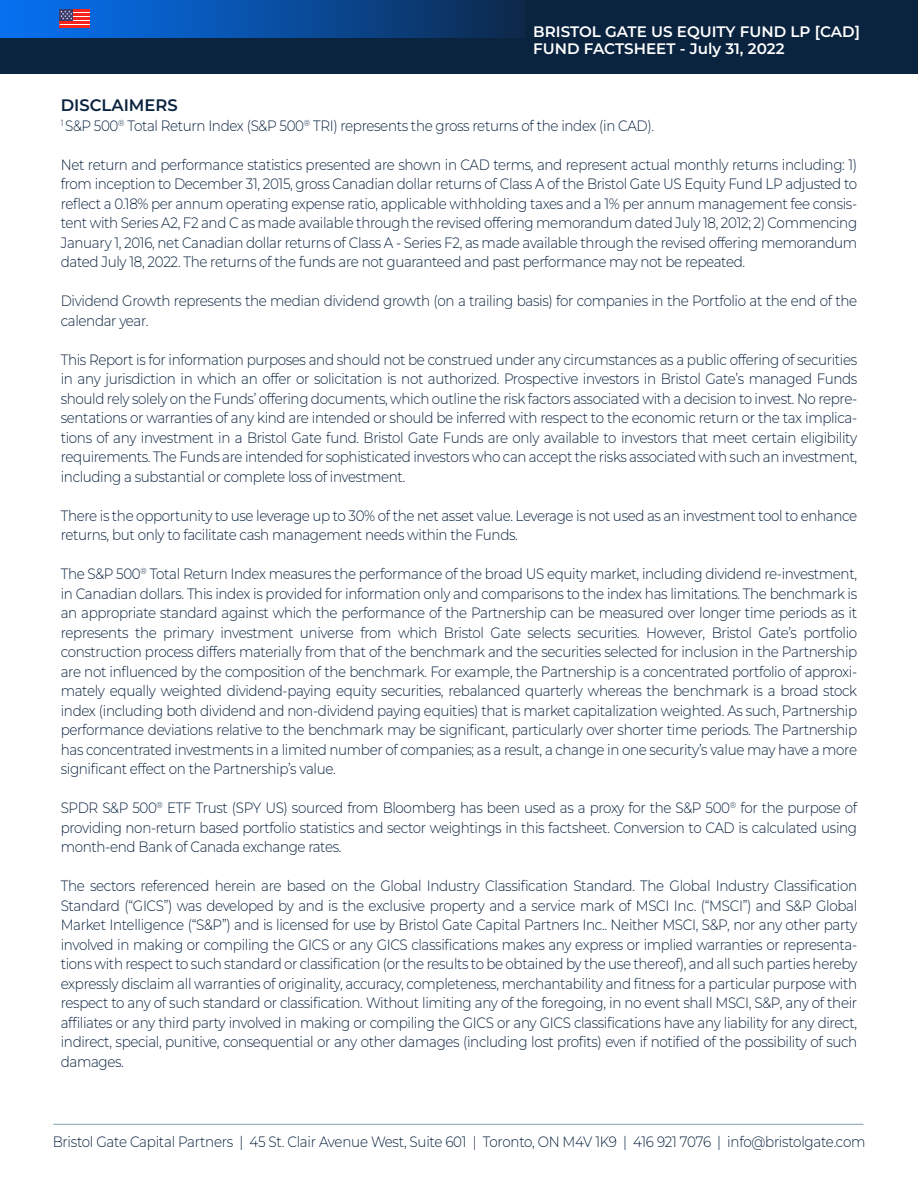
<style>
.page{position:relative;width:918px;height:1188px;background:#fff}
.page>*{position:absolute;margin:0;border:0;box-sizing:border-box;transform-origin:0 0}
.t1{font:600 16.65px "Montserrat";color:#0a233f}
.t2{font:600 15.15px/17.1px "Montserrat";color:#fff}
.t3{font:300 15px/19.5px "Montserrat";letter-spacing:-.025em;color:#0a233f;text-align:justify;scale:.9 1}
</style>
<div class="page">
<div style="left:0;top:0;width:918px;height:74px;background:#0a233f"></div>
<hr style="left:53px;top:1124px;width:811px;height:1px;background:#7ea1b7">
<div style="left:0;top:0;width:524px;height:37px;background:linear-gradient(to right,#0674f9,#0d2b50)"></div>
<svg style="left:60px;top:9px;width:30px;height:18px"></svg>
<p class="t2" style="left:533px;top:23px;width:328px">BRISTOL GATE US EQUITY FUND LP [CAD]<br>FUND FACTSHEET - July 31, 2022</p>
<p class="t1" style="left:61px;top:94px;width:118px">DISCLAIMERS</p>
<p class="t3" style="left:61px;top:115px;width:661px"><sup>1</sup> S&amp;P 500<sup>®</sup> Total Return Index (S&amp;P 500<sup>®</sup> TRI) represents the gross returns of the index (in CAD).</p>
<p class="t3" style="left:61px;top:154px;width:887px">Net return and performance statistics presented are shown in CAD terms, and represent actual monthly returns including: 1) from inception to December 31, 2015, gross Canadian dollar returns of Class A of the Bristol Gate US Equity Fund LP adjusted to reflect a 0.18% per annum operating expense ratio, applicable withholding taxes and a 1% per annum management fee consis&shy;tent with Series A2, F2 and C as made available through the revised offering memorandum dated July 18, 2012; 2) Commencing January 1, 2016, net Canadian dollar returns of Class A - Series F2, as made available through the revised offering memorandum dated July 18, 2022. The returns of the funds are not guaranteed and past performance may not be repeated.</p>
<p class="t3" style="left:61px;top:291px;width:887px">Dividend Growth represents the median dividend growth (on a trailing basis) for companies in the Portfolio at the end of the calendar year.</p>
<p class="t3" style="left:61px;top:349px;width:887px">This Report is for information purposes and should not be construed under any circumstances as a public offering of securities in any jurisdiction in which an offer or solicitation is not authorized. Prospective investors in Bristol Gate’s managed Funds should rely solely on the Funds’ offering documents, which outline the risk factors associated with a decision to invest. No repre&shy;sentations or warranties of any kind are intended or should be inferred with respect to the economic return or the tax implica&shy;tions of any investment in a Bristol Gate fund. Bristol Gate Funds are only available to investors that meet certain eligibility requirements. The Funds are intended for sophisticated investors who can accept the risks associated with such an investment, including a substantial or complete loss of investment.</p>
<p class="t3" style="left:61px;top:505px;width:887px">There is the opportunity to use leverage up to 30% of the net asset value. Leverage is not used as an investment tool to enhance returns, but only to facilitate cash management needs within the Funds.</p>
<p class="t3" style="left:61px;top:564px;width:887px">The S&amp;P 500<sup>®</sup> Total Return Index measures the performance of the broad US equity market, including dividend re-investment, in Canadian dollars. This index is provided for information only and comparisons to the index has limitations. The benchmark is an appropriate standard against which the performance of the Partnership can be measured over longer time periods as it represents the primary investment universe from which Bristol Gate selects securities. However, Bristol Gate’s portfolio construction process differs materially from that of the benchmark and the securities selected for inclusion in the Partnership are not influenced by the composition of the benchmark. For example, the Partnership is a concentrated portfolio of approxi&shy;mately equally weighted dividend-paying equity securities, rebalanced quarterly whereas the benchmark is a broad stock index (including both dividend and non-dividend paying equities) that is market capitalization weighted. As such, Partnership performance deviations relative to the benchmark may be significant, particularly over shorter time periods. The Partnership has concentrated investments in a limited number of companies; as a result, a change in one security’s value may have a more significant effect on the Partnership’s value.</p>
<p class="t3" style="left:61px;top:798px;width:886px">SPDR S&amp;P 500<sup>®</sup> ETF Trust (SPY US) sourced from Bloomberg has been used as a proxy for the S&amp;P 500<sup>®</sup> for the purpose of providing non-return based portfolio statistics and sector weightings in this factsheet. Conversion to CAD is calculated using month-end Bank of Canada exchange rates.</p>
<p class="t3" style="left:61px;top:876px;width:887px">The sectors referenced herein are based on the Global Industry Classification Standard. The Global Industry Classification Standard (“GICS”) was developed by and is the exclusive property and a service mark of MSCI Inc. (“MSCI”) and S&amp;P Global Market Intelligence (“S&amp;P”) and is licensed for use by Bristol Gate Capital Partners Inc.. Neither MSCI, S&amp;P, nor any other party involved in making or compiling the GICS or any GICS classifications makes any express or implied warranties or representa&shy;tions with respect to such standard or classification (or the results to be obtained by the use thereof), and all such parties hereby expressly disclaim all warranties of originality, accuracy, completeness, merchantability and fitness for a particular purpose with respect to any of such standard or classification. Without limiting any of the foregoing, in no event shall MSCI, S&amp;P, any of their affiliates or any third party involved in making or compiling the GICS or any GICS classifications have any liability for any direct, indirect, special, punitive, consequential or any other damages (including lost profits) even if notified of the possibility of such damages.</p>
<p class="t3" style="left:53px;top:1132px;width:905px">Bristol Gate Capital Partners | 45 St. Clair Avenue West, Suite 601 | Toronto, ON M4V 1K9 | 416 921 7076 | info@bristolgate.com</p>
</div>
